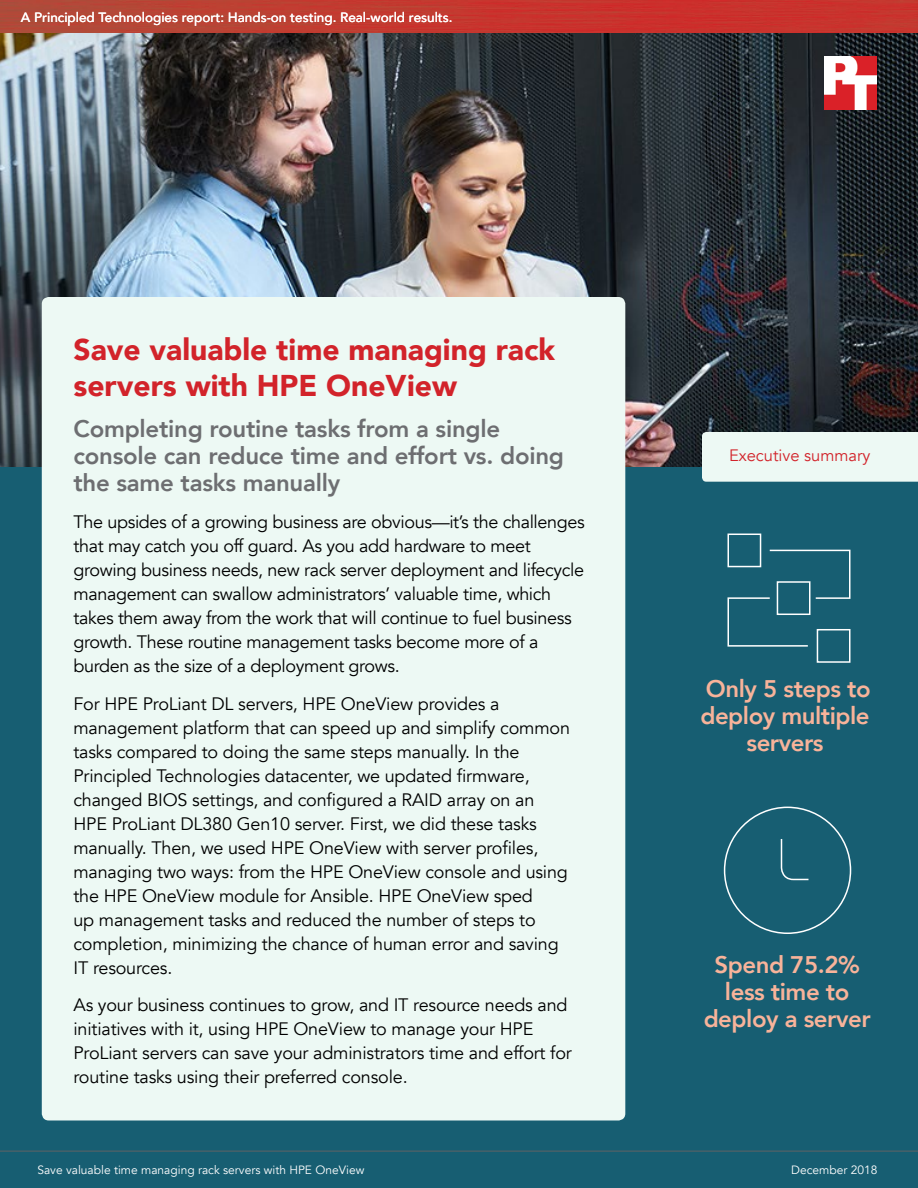
<style>
.page{position:relative;width:918px;height:1188px;background:#fff}
.page>*{position:absolute;margin:0;border:0;box-sizing:border-box;transform-origin:0 0}
.t1{font:900 30px/36px "Avenir";color:#d2232a}
.t2{font:800 24px/27px "Avenir";letter-spacing:-.01em;color:#6d6e71}
.t3{font:800 24px/27px "Avenir";letter-spacing:-.02em;color:#f8b39a;text-align:center}
.t4{font:18px/24px "Avenir";letter-spacing:-.01em;color:#000}
.t5{font:16.5px "Avenir";color:#d2232a}
.t6{font:500 13.5px "Avenir";color:#fff}
.t7{font:12px "Avenir";color:#fff}
</style>
<div class="page">
<div style="left:0;top:433px;width:918px;height:755px;background:#175e72"></div>
<img style="left:0;top:0;width:918px;height:467px">
<div style="left:42px;top:297px;width:583px;height:823px;background:#edf9f4;border-radius:7px"></div>
<svg style="left:780px;top:839px;width:29px;height:42px"></svg>
<svg style="left:727px;top:533px;width:124px;height:130px"></svg>
<div style="left:702px;top:432px;width:216px;height:50px;background:#edf9f4"></div>
<hr style="left:0;top:1151px;width:918px;height:1px;background:#616264">
<img style="left:825px;top:56px;width:51px;height:54px">
<p class="t6" style="left:21px;top:6px;width:433px">A Principled Technologies report: Hands-on testing. Real-world results.</p>
<h1 class="t1" style="left:74px;top:331px;width:483px">Save valuable time managing rack servers with HPE OneView</h1>
<h2 class="t2" style="left:74px;top:415px;width:492px">Completing routine tasks from a single console can reduce time and effort vs. doing the same tasks manually</h2>
<p class="t4" style="left:74px;top:511px;width:513px">The upsides of a growing business are obvious—it’s the challenges that may catch you off guard. As you add hardware to meet growing business needs, new rack server deployment and lifecycle management can swallow administrators’ valuable time, which takes them away from the work that will continue to fuel business growth. These routine management tasks become more of a burden as the size of a deployment grows.</p>
<p class="t4" style="left:74px;top:692px;width:498px">For HPE ProLiant DL servers, HPE OneView provides a management platform that can speed up and simplify common tasks compared to doing the same steps manually. In the Principled Technologies datacenter, we updated firmware, changed BIOS settings, and configured a RAID array on an HPE ProLiant DL380 Gen10 server. First, we did these tasks manually. Then, we used HPE OneView with server profiles, managing two ways: from the HPE OneView console and using the HPE OneView module for Ansible. HPE OneView sped<br>up management tasks and reduced the number of steps to completion, minimizing the chance of human error and saving IT resources.</p>
<p class="t4" style="left:74px;top:993px;width:500px">As your business continues to grow, and IT resource needs and initiatives with it, using HPE OneView to manage your HPE ProLiant servers can save your administrators time and effort for routine tasks using their preferred console.</p>
<p class="t5" style="left:729px;top:446px;width:143px">Executive summary</p>
<h2 class="t3" style="left:700px;top:675px;width:172px">Only 5 steps to deploy multiple servers</h2>
<h2 class="t3" style="left:704px;top:951px;width:169px">Spend 75.2% less time to deploy a server</h2>
<p class="t7" style="left:37px;top:1163px;width:328px">Save valuable time managing rack servers with HPE OneView</p>
<p class="t7" style="left:791px;top:1163px;width:88px">December 2018</p>
</div>
